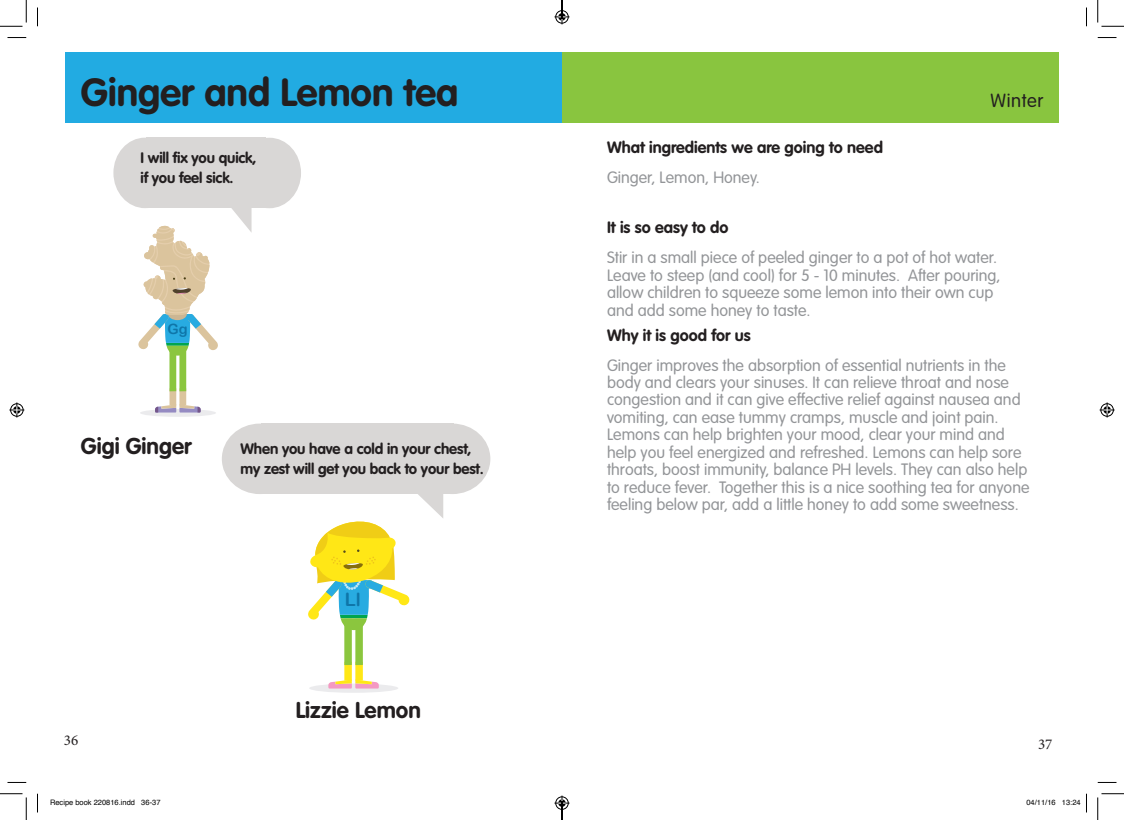
<style>
.page{position:relative;width:1124px;height:820px;background:#fff}
.page>*{position:absolute;margin:0;border:0;box-sizing:border-box;transform-origin:0 0}
.t1{font:700 38.62px "VAG Rounded Std";color:#231f20}
.t2{font:700 22.5px "VAG Rounded Std";color:#231f20}
.t3{font:300 18.75px "VAG Rounded Std";letter-spacing:.03em;color:#231f20}
.t4{font:18.25px "Arial Rounded MT Bold";color:#0f76a9}
.t5{font:300 16.25px/17.5px "VAG Rounded Std";color:#939598}
.t6{font:700 16.25px "VAG Rounded Std";color:#231f20}
.t7{font:700 15px/19.9px "VAG Rounded Std";letter-spacing:-.01em;color:#231f20}
.t8{font:15px "Minion Pro";color:#231f20}
.t9{font:14.25px "Arial Rounded MT Bold";color:#0f76a9}
.t10{font:7.5px "Helvetica";color:#000}
</style>
<div class="page">
<div style="left:66px;top:53px;width:496px;height:70px;background:#22abe2"></div>
<div style="left:146px;top:138px;width:119px;height:70px;background:#d9d7d6"></div>
<div style="left:113px;top:137px;width:64px;height:71px;background:#d9d7d6;border-radius:50%"></div>
<div style="left:238px;top:138px;width:63px;height:70px;background:#d9d7d6;border-radius:50%"></div>
<svg style="left:231px;top:208px;width:20px;height:24px"></svg>
<div style="left:261px;top:423px;width:193px;height:71px;background:#d9d7d6"></div>
<div style="left:222px;top:423px;width:76px;height:71px;background:#d9d7d6;border-radius:50%"></div>
<div style="left:414px;top:423px;width:76px;height:71px;background:#d9d7d6;border-radius:50%"></div>
<div style="left:179px;top:388px;width:7px;height:17px;background:#dbc49d"></div>
<div style="left:169px;top:388px;width:7px;height:17px;background:#dbc49d"></div>
<svg style="left:140px;top:404px;width:76px;height:12px"></svg>
<div style="left:179px;top:349px;width:7px;height:42px;background:#8bc63e"></div>
<div style="left:169px;top:349px;width:7px;height:42px;background:#8bc63e"></div>
<svg style="left:138px;top:226px;width:80px;height:129px"></svg>
<div style="left:355px;top:661px;width:8px;height:19px;background:#ffe716"></div>
<div style="left:344px;top:661px;width:8px;height:19px;background:#ffe716"></div>
<svg style="left:309px;top:679px;width:89px;height:13px"></svg>
<div style="left:355px;top:618px;width:8px;height:46px;background:#8bc63e"></div>
<div style="left:344px;top:618px;width:8px;height:46px;background:#8bc63e"></div>
<svg style="left:308px;top:494px;width:135px;height:135px"></svg>
<div style="left:562px;top:53px;width:496px;height:70px;background:#89c53f"></div>
<svg style="left:8px;top:37px;width:18px;height:1px"></svg>
<svg style="left:1098px;top:37px;width:18px;height:1px"></svg>
<svg style="left:8px;top:781px;width:18px;height:1px"></svg>
<svg style="left:1098px;top:781px;width:18px;height:1px"></svg>
<svg style="left:37px;top:8px;width:1px;height:18px"></svg>
<svg style="left:37px;top:793px;width:1px;height:19px"></svg>
<svg style="left:1086px;top:8px;width:1px;height:18px"></svg>
<svg style="left:0;top:0;width:27px;height:27px"></svg>
<svg style="left:0;top:793px;width:27px;height:26px"></svg>
<svg style="left:1097px;top:0;width:27px;height:27px"></svg>
<svg style="left:1097px;top:793px;width:27px;height:26px"></svg>
<svg style="left:9px;top:402px;width:15px;height:15px"></svg>
<svg style="left:1099px;top:402px;width:15px;height:15px"></svg>
<svg style="left:1086px;top:793px;width:1px;height:19px"></svg>
<svg style="left:554px;top:0;width:15px;height:24px"></svg>
<svg style="left:554px;top:795px;width:15px;height:24px"></svg>
<h1 class="t1" style="left:81px;top:69px;width:379px">Ginger and Lemon tea</h1>
<p class="t7" style="left:141px;top:148px;width:118px">I will fix you quick, if you feel sick.</p>
<p class="t9" style="left:167px;top:320px;width:22px">Gg</p>
<h2 class="t2" style="left:81px;top:433px;width:112px">Gigi Ginger</h2>
<p class="t7" style="left:241px;top:439px;width:245px">When you have a cold in your chest, my zest will get you back to your best.</p>
<p class="t4" style="left:345px;top:588px;width:18px">Ll</p>
<h2 class="t2" style="left:296px;top:696px;width:127px">Lizzie Lemon</h2>
<p class="t3" style="left:990px;top:89px;width:54px">Winter</p>
<p class="t6" style="left:607px;top:137px;width:277px">What ingredients we are going to need</p>
<p class="t5" style="left:607px;top:169px;width:155px">Ginger, Lemon, Honey.</p>
<p class="t6" style="left:607px;top:218px;width:123px">It is so easy to do</p>
<p class="t5" style="left:607px;top:249px;width:395px">Stir in a small piece of peeled ginger to a pot of hot water.<br>Leave to steep (and cool) for 5 - 10 minutes. After pouring, allow children to squeeze some lemon into their own cup and add some honey to taste.</p>
<p class="t6" style="left:607px;top:325px;width:145px">Why it is good for us</p>
<p class="t5" style="left:607px;top:356px;width:424px">Ginger improves the absorption of essential nutrients in the body and clears your sinuses. It can relieve throat and nose congestion and it can give effective relief against nausea and vomiting, can ease tummy cramps, muscle and joint pain.<br>Lemons can help brighten your mood, clear your mind and help you feel energized and refreshed. Lemons can help sore throats, boost immunity, balance PH levels. They can also help to reduce fever. Together this is a nice soothing tea for anyone feeling below par, add a little honey to add some sweetness.</p>
<p class="t8" style="left:64px;top:730px;width:16px">36</p>
<p class="t8" style="left:1038px;top:733px;width:16px">37</p>
<p class="t10" style="left:50px;top:796px;width:112px">Recipe book 220816.indd 36-37</p>
<p class="t10" style="left:1026px;top:796px;width:56px">04/11/16 13:24</p>
</div>
